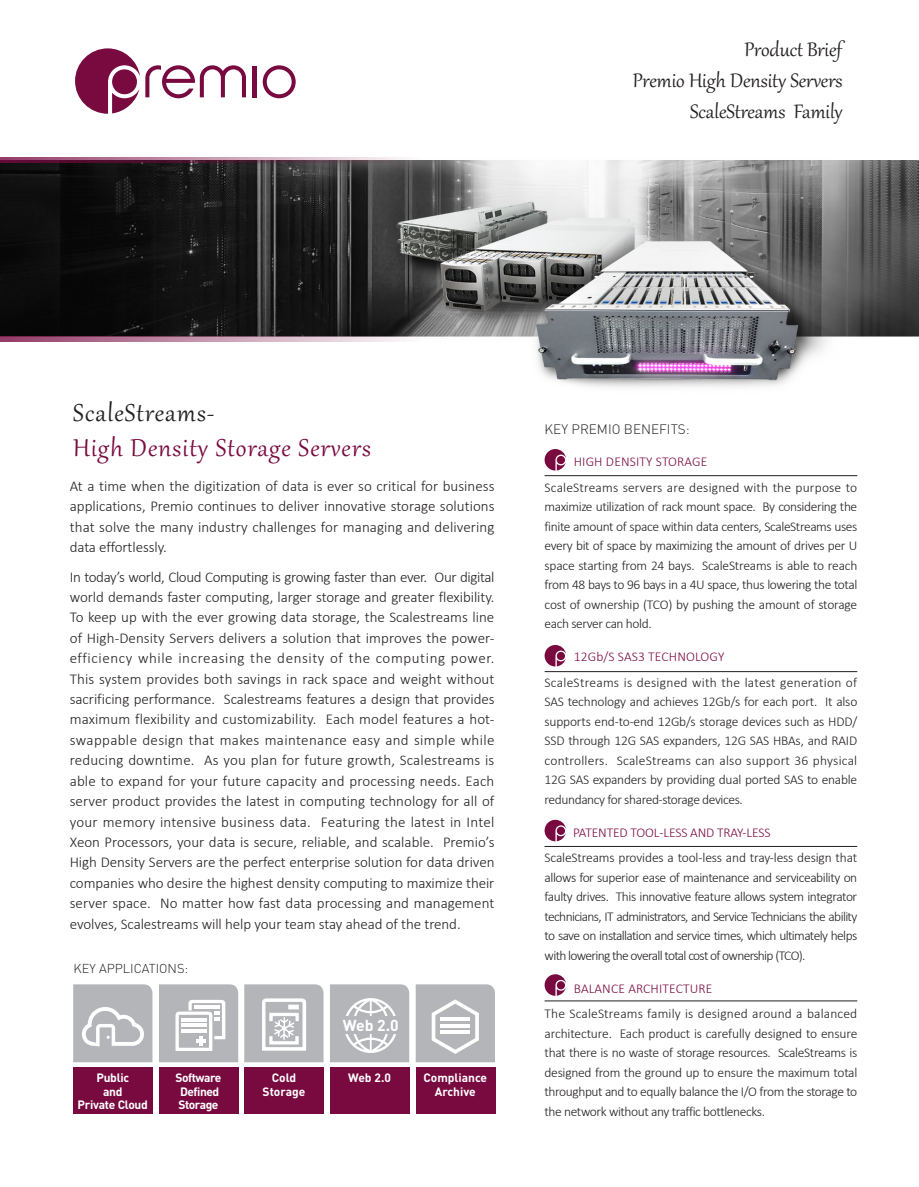
<style>
.page{position:relative;width:919px;height:1187px;background:#fff}
.page>*{position:absolute;margin:0;border:0;box-sizing:border-box;transform-origin:0 0}
.t1{font:30px "Gabriola";letter-spacing:.04em;color:#790a40}
.t2{font:30px "Gabriola";letter-spacing:.04em;color:#231f20}
.t3{font:24px "Gabriola";color:#231f20}
.t4{font:700 15.75px "DIN Pro";color:#fff}
.t5{font:300 15px/20.4px "Calibri";letter-spacing:-.005em;color:#231f20;text-align:justify}
.t6{font:300 13.5px/19.5px "Calibri";letter-spacing:-.03em;color:#231f20;text-align:justify}
.t7{font:300 13.5px "Calibri";letter-spacing:.01em;color:#790a40}
.t8{font:300 13.5px "Calibri";letter-spacing:-.01em;color:#790a40}
.t9{font:300 13.5px "DIN Pro";color:#231f20}
.t10{font:300 12.75px "DIN Pro";color:#231f20}
.t11{font:700 12px "DIN Pro";letter-spacing:-.02em;color:#fff}
.t12{font:700 12px "DIN Pro";color:#fff}
.t13{font:700 12px "DIN Pro";letter-spacing:-.04em;color:#fff}
</style>
<div class="page">
<hr style="left:252px;top:66px;width:4px;height:31px;background:#790a40">
<svg style="left:263px;top:65px;width:32px;height:33px"></svg>
<svg style="left:75px;top:48px;width:171px;height:66px"></svg>
<img style="left:0;top:160px;width:918px;height:228px">
<svg style="left:0;top:157px;width:831px;height:6px"></svg>
<svg style="left:0;top:335px;width:831px;height:6px;background:#9b8994"></svg>
<hr style="left:544px;top:475px;width:313px;height:1px;background:#231f20">
<svg style="left:544px;top:449px;width:22px;height:21px"></svg>
<hr style="left:544px;top:671px;width:313px;height:1px;background:#231f20">
<svg style="left:544px;top:645px;width:22px;height:21px"></svg>
<hr style="left:544px;top:846px;width:313px;height:1px;background:#231f20">
<svg style="left:544px;top:819px;width:22px;height:22px"></svg>
<hr style="left:544px;top:1000px;width:313px;height:1px;background:#231f20">
<svg style="left:544px;top:974px;width:22px;height:21px"></svg>
<div style="left:416px;top:1067px;width:79px;height:46px;background:#790a40"></div>
<div style="left:245px;top:1067px;width:79px;height:46px;background:#790a40"></div>
<div style="left:73px;top:1067px;width:80px;height:46px;background:#790a40"></div>
<div style="left:159px;top:1067px;width:79px;height:46px;background:#790a40"></div>
<div style="left:330px;top:1067px;width:79px;height:46px;background:#790a40"></div>
<svg style="left:330px;top:984px;width:79px;height:78px;background:#bcbdc0"></svg>
<svg style="left:73px;top:984px;width:79px;height:78px;background:#bdbec0"></svg>
<svg style="left:415px;top:984px;width:80px;height:78px;background:#bdbdc0"></svg>
<hr style="left:440px;top:1017px;width:30px;height:4px;background:#fff">
<svg style="left:440px;top:1023px;width:30px;height:4px"></svg>
<hr style="left:440px;top:1030px;width:30px;height:3px;background:#fff">
<svg style="left:244px;top:984px;width:79px;height:78px;background:#c2c2c5"></svg>
<svg style="left:159px;top:984px;width:79px;height:78px"></svg>
<p class="t3" style="left:744px;top:34px;width:99px">Product Brief</p>
<p class="t3" style="left:632px;top:65px;width:211px">Premio High Density Servers</p>
<p class="t3" style="left:690px;top:95px;width:154px">ScaleStreams Family</p>
<p class="t2" style="left:73px;top:393px;width:143px">ScaleStreams-</p>
<p class="t1" style="left:73px;top:428px;width:299px">High Density Storage Servers</p>
<p class="t5" style="left:70px;top:475px;width:426px">At a time when the digitization of data is ever so critical for business applications, Premio continues to deliver innovative storage solutions that solve the many industry challenges for managing and delivering data effortlessly.</p>
<p class="t5" style="left:70px;top:566px;width:426px">In today’s world, Cloud Computing is growing faster than ever. Our digital world demands faster computing, larger storage and greater flexibility.<br>To keep up with the ever growing data storage, the Scalestreams line of High-Density Servers delivers a solution that improves the power&shy;efficiency while increasing the density of the computing power.<br>This system provides both savings in rack space and weight without sacrificing performance. Scalestreams features a design that provides maximum flexibility and customizability. Each model features a hot&shy;swappable design that makes maintenance easy and simple while reducing downtime. As you plan for future growth, Scalestreams is able to expand for your future capacity and processing needs. Each server product provides the latest in computing technology for all of your memory intensive business data. Featuring the latest in Intel Xeon Processors, your data is secure, reliable, and scalable. Premio’s High Density Servers are the perfect enterprise solution for data driven companies who desire the highest density computing to maximize their server space. No matter how fast data processing and management evolves, Scalestreams will help your team stay ahead of the trend.</p>
<p class="t10" style="left:74px;top:959px;width:116px">KEY APPLICATIONS:</p>
<p class="t11" style="left:96px;top:1069px;width:34px">Public</p>
<p class="t11" style="left:103px;top:1083px;width:21px">and</p>
<p class="t11" style="left:78px;top:1096px;width:72px">Private Cloud</p>
<p class="t13" style="left:176px;top:1069px;width:47px">Software</p>
<p class="t13" style="left:180px;top:1083px;width:41px">Defined</p>
<p class="t13" style="left:178px;top:1096px;width:41px">Storage</p>
<p class="t11" style="left:272px;top:1069px;width:26px">Cold</p>
<p class="t12" style="left:262px;top:1083px;width:44px">Storage</p>
<p class="t4" style="left:343px;top:1014px;width:57px">Web 2.0</p>
<p class="t11" style="left:348px;top:1069px;width:44px">Web 2.0</p>
<p class="t12" style="left:423px;top:1069px;width:65px">Compliance</p>
<p class="t12" style="left:435px;top:1083px;width:43px">Archive</p>
<p class="t9" style="left:544px;top:419px;width:147px">KEY PREMIO BENEFITS:</p>
<p class="t7" style="left:573px;top:453px;width:135px">HIGH DENSITY STORAGE</p>
<p class="t6" style="left:544px;top:477px;width:314px">ScaleStreams servers are designed with the purpose to maximize utilization of rack mount space. By considering the finite amount of space within data centers, ScaleStreams uses every bit of space by maximizing the amount of drives per U space starting from 24 bays. ScaleStreams is able to reach from 48 bays to 96 bays in a 4U space, thus lowering the total cost of ownership (TCO) by pushing the amount of storage each server can hold.</p>
<p class="t7" style="left:573px;top:648px;width:152px">12Gb/S SAS3 TECHNOLOGY</p>
<p class="t6" style="left:544px;top:672px;width:314px">ScaleStreams is designed with the latest generation of SAS technology and achieves 12Gb/s for each port. It also supports end-to-end 12Gb/s storage devices such as HDD/ SSD through 12G SAS expanders, 12G SAS HBAs, and RAID controllers. ScaleStreams can also support 36 physical 12G SAS expanders by providing dual ported SAS to enable redundancy for shared-storage devices.</p>
<p class="t8" style="left:573px;top:823px;width:199px">PATENTED TOOL-LESS AND TRAY-LESS</p>
<p class="t6" style="left:544px;top:847px;width:314px">ScaleStreams provides a tool-less and tray-less design that allows for superior ease of maintenance and serviceability on faulty drives. This innovative feature allows system integrator technicians, IT administrators, and Service Technicians the ability to save on installation and service times, which ultimately helps with lowering the overall total cost of ownership (TCO).</p>
<p class="t7" style="left:573px;top:979px;width:140px">BALANCE ARCHITECTURE</p>
<p class="t6" style="left:544px;top:1003px;width:314px">The ScaleStreams family is designed around a balanced architecture. Each product is carefully designed to ensure that there is no waste of storage resources. ScaleStreams is designed from the ground up to ensure the maximum total throughput and to equally balance the I/O from the storage to the network without any traffic bottlenecks.</p>
</div>
